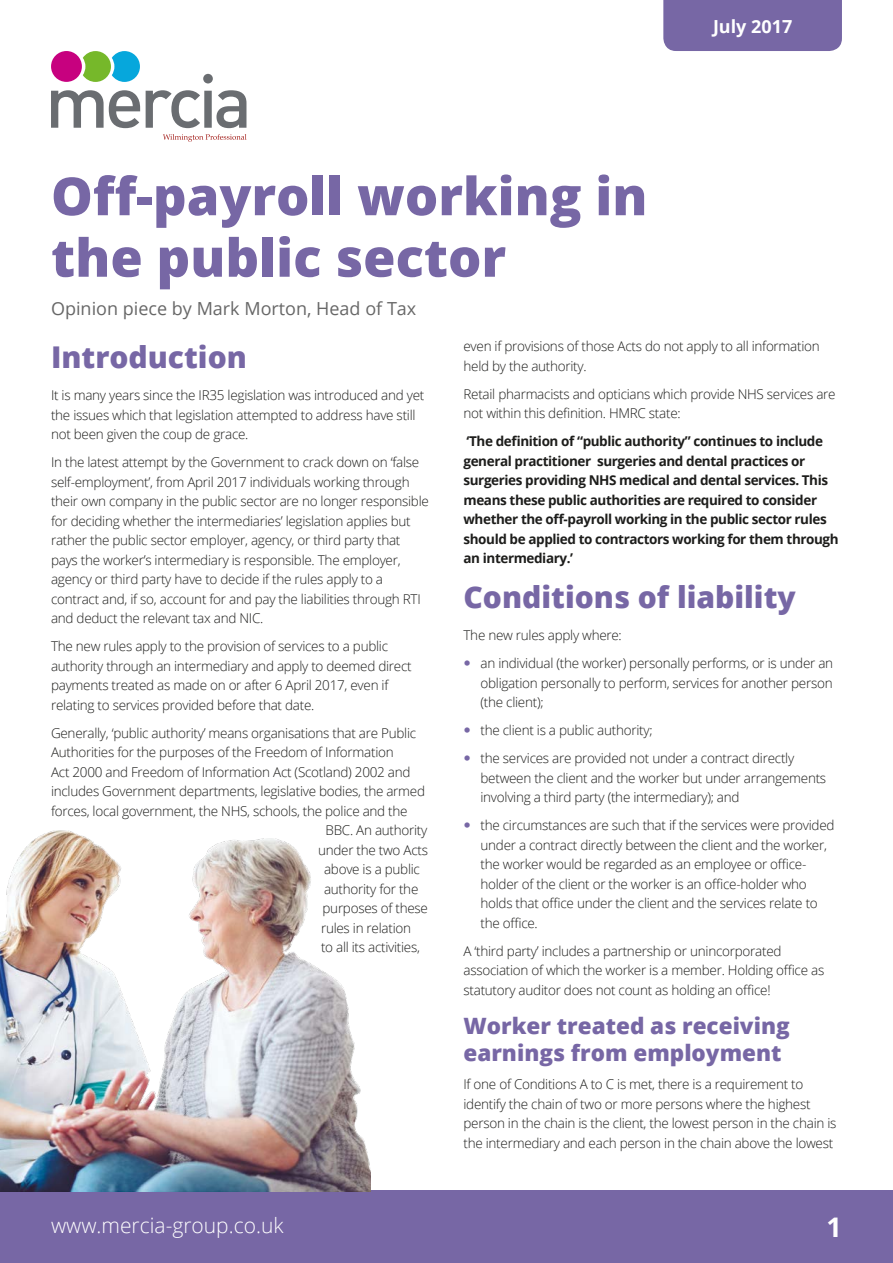
<style>
.page{position:relative;width:893px;height:1263px;background:#fff}
.page>*{position:absolute;margin:0;border:0;box-sizing:border-box;transform-origin:0 0}
.t1{font:800 52.5px/61.5px "Open Sans";color:#7767a5}
.Heading1{font:800 30px "Open Sans";color:#7767a5}
.Body{font:700 27px "Open Sans";color:#fff}
.Heading2{font:800 22.5px/27px "Open Sans";color:#7767a5}
.Sub_Heading{font:300 21px "Open Sans";color:#fff}
.Heading4{font:18px "Open Sans";color:#676767}
.t2{font:700 18px "Open Sans";color:#fff}
.Body-2{font:300 13.5px/19.5px "Open Sans";letter-spacing:-.02em;color:#1d1d1b}
.Body-3{font:700 13.5px/19.5px "Open Sans";letter-spacing:-.03em;color:#1d1d1b}
</style>
<div class="page">
<div style="left:0;top:1191px;width:893px;height:72px;background:#7767a5"></div>
<div style="left:663px;top:0;width:179px;height:51px;background:#7767a5"></div>
<svg style="left:51px;top:51px;width:195px;height:77px"></svg>
<div style="left:51px;top:51px;width:31px;height:31px;background:#c7017f;border-radius:50%"></div>
<svg style="left:163px;top:134px;width:84px;height:8px"></svg>
<img style="left:0;top:830px;width:370px;height:361px">
<p class="t2" style="left:713px;top:14px;width:81px">July 2017</p>
<p class="t1" style="left:51px;top:163px;width:598px">Off-payroll working in the public sector</p>
<p class="Heading4" style="left:51px;top:296px;width:367px">Opinion piece by Mark Morton, Head of Tax</p>
<p class="Heading1" style="left:51px;top:334px;width:197px">Introduction</p>
<p class="Body-2" style="left:51px;top:385px;width:375px">It is many years since the IR35 legislation was introduced and yet the issues which that legislation attempted to address have still not been given the coup de grace.</p>
<p class="Body-2" style="left:51px;top:452px;width:379px">In the latest attempt by the Government to crack down on ‘false self-employment’, from April 2017 individuals working through their own company in the public sector are no longer responsible for deciding whether the intermediaries’ legislation applies but rather the public sector employer, agency, or third party that pays the worker’s intermediary is responsible. The employer, agency or third party have to decide if the rules apply to a contract and, if so, account for and pay the liabilities through RTI and deduct the relevant tax and NIC.</p>
<p class="Body-2" style="left:51px;top:636px;width:362px">The new rules apply to the provision of services to a public authority through an intermediary and apply to deemed direct payments treated as made on or after 6 April 2017, even if relating to services provided before that date.</p>
<p class="Body-2" style="left:51px;top:722px;width:367px">Generally, ‘public authority’ means organisations that are Public</p>
<p class="Body-2" style="left:51px;top:742px;width:344px">Authorities for the purposes of the Freedom of Information</p>
<p class="Body-2" style="left:51px;top:761px;width:361px">Act 2000 and Freedom of Information Act (Scotland) 2002 and</p>
<p class="Body-2" style="left:51px;top:781px;width:376px">includes Government departments, legislative bodies, the armed</p>
<p class="Body-2" style="left:51px;top:800px;width:358px">forces, local government, the NHS, schools, the police and the</p>
<p class="Body-2" style="left:326px;top:820px;width:103px">BBC. An authority</p>
<p class="Body-2" style="left:318px;top:839px;width:111px">under the two Acts</p>
<p class="Body-2" style="left:324px;top:859px;width:97px">above is a public</p>
<p class="Body-2" style="left:324px;top:878px;width:96px">authority for the</p>
<p class="Body-2" style="left:323px;top:898px;width:107px">purposes of these</p>
<p class="Body-2" style="left:321px;top:917px;width:92px">rules in relation</p>
<p class="Body-2" style="left:321px;top:937px;width:100px">to all its activities,</p>
<p class="Body-2" style="left:463px;top:336px;width:358px">even if provisions of those Acts do not apply to all information held by the authority.</p>
<p class="Body-2" style="left:463px;top:384px;width:374px">Retail pharmacists and opticians which provide NHS services are not within this definition. HMRC state:</p>
<p class="Body-3" style="left:463px;top:431px;width:377px">‘The definition of “public authority” continues to include general practitioner surgeries and dental practices or surgeries providing NHS medical and dental services. This means these public authorities are required to consider whether the off-payroll working in the public sector rules should be applied to contractors working for them through an intermediary.’</p>
<p class="Heading1" style="left:463px;top:574px;width:334px">Conditions of liability</p>
<p class="Body-2" style="left:463px;top:625px;width:160px">The new rules apply where:</p>
<p class="Body-2" style="left:480px;top:653px;width:354px;text-align:justify">an individual (the worker) personally performs, or is under an obligation personally to perform, services for another person (the client);</p>
<p class="Body-2" style="left:480px;top:720px;width:174px">the client is a public authority;</p>
<p class="Body-2" style="left:480px;top:748px;width:347px">the services are provided not under a contract directly between the client and the worker but under arrangements involving a third party (the intermediary); and</p>
<p class="Body-2" style="left:480px;top:815px;width:356px">the circumstances are such that if the services were provided under a contract directly between the client and the worker, the worker would be regarded as an employee or office&shy;holder of the client or the worker is an office-holder who holds that office under the client and the services relate to the office.</p>
<p class="Body-2" style="left:463px;top:941px;width:362px">A ‘third party’ includes a partnership or unincorporated association of which the worker is a member. Holding office as statutory auditor does not count as holding an office!</p>
<p class="Heading2" style="left:463px;top:1011px;width:328px">Worker treated as receiving earnings from employment</p>
<p class="Body-2" style="left:463px;top:1074px;width:374px">If one of Conditions A to C is met, there is a requirement to identify the chain of two or more persons where the highest person in the chain is the client, the lowest person in the chain is the intermediary and each person in the chain above the lowest</p>
<p class="Sub_Heading" style="left:51px;top:1211px;width:234px">www.mercia-group.co.uk</p>
<p class="Body" style="left:826px;top:1208px;width:17px">1</p>
</div>
